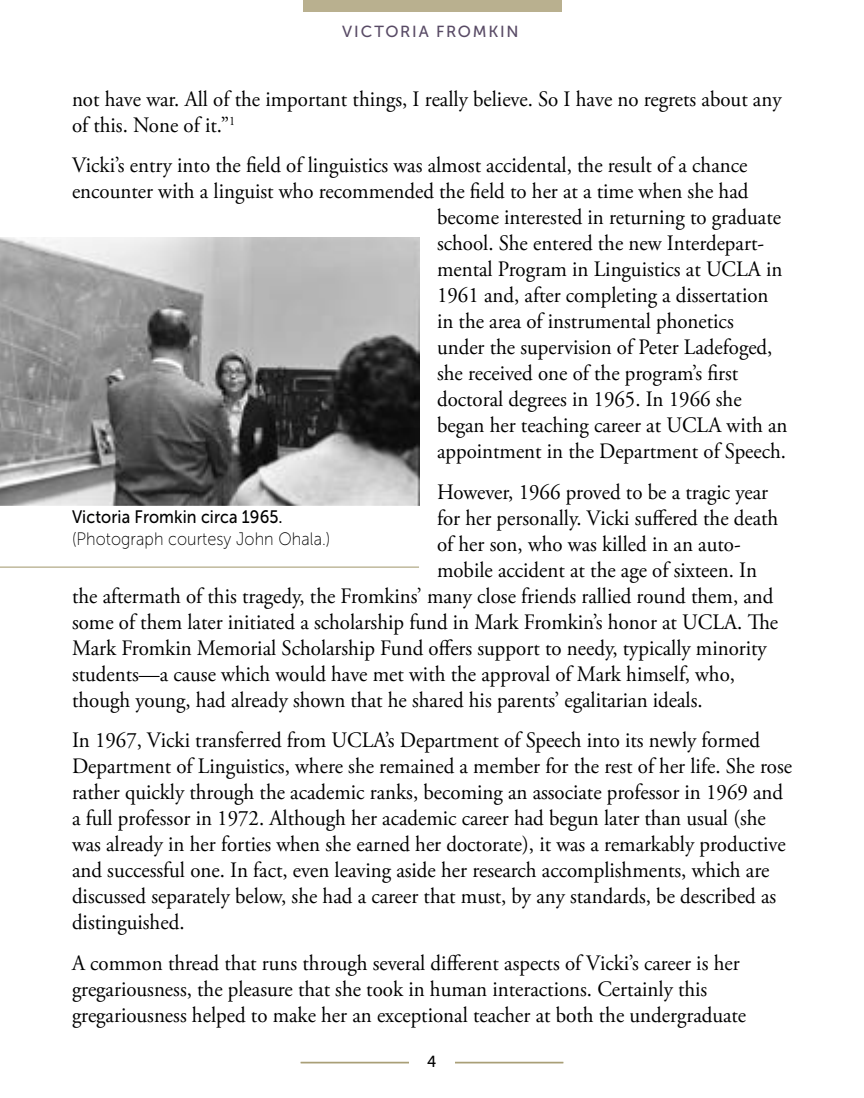
<style>
.page{position:relative;width:864px;height:1098px;background:#fff}
.page>*{position:absolute;margin:0;border:0;box-sizing:border-box;transform-origin:0 0}
.t1{font:22px/26px "Adobe Garamond Pro";color:#000001;scale:.95 1}
.t2{font:18px "Museo Sans 100";letter-spacing:.005em;color:#000001;scale:.9 1}
.t3{font:18px "Museo Sans 500";letter-spacing:.005em;color:#000001;scale:.9 1}
.t4{font:16px "Museo Sans 500";letter-spacing:.11em;color:#584a65}
.t5{font:16px "Museo Sans 500";color:#000001;scale:.95 1}
</style>
<div class="page">
<hr style="left:301px;top:1062px;width:262px;height:1px;background:#a09569">
<hr style="left:301px;top:1063px;width:262px;height:1px;background:#a09569">
<div style="left:409px;top:1055px;width:45px;height:27px;background:#fff"></div>
<div style="left:303px;top:0;width:258px;height:12px;background:#b9b08f"></div>
<img style="left:0;top:237px;width:419px;height:268px">
<hr style="left:0;top:567px;width:419px;height:1px;background:#a09569">
<p class="t4" style="left:342px;top:23px;width:178px">VICTORIA FROMKIN</p>
<p class="t1" style="left:72px;top:87px;width:748px">not have war. All of the important things, I really believe. So I have no regrets about any of this. None of it.”<sup>1</sup></p>
<p class="t1" style="left:72px;top:153px;width:712px">Vicki’s entry into the field of linguistics was almost accidental, the result of a chance</p>
<p class="t1" style="left:72px;top:179px;width:714px">encounter with a linguist who recommended the field to her at a time when she had</p>
<p class="t1" style="left:437px;top:205px;width:364px">become interested in returning to graduate</p>
<p class="t1" style="left:437px;top:231px;width:346px">school. She entered the new Interdepart-</p>
<p class="t1" style="left:437px;top:257px;width:365px">mental Program in Linguistics at UCLA in</p>
<p class="t1" style="left:437px;top:283px;width:350px">1961 and, after completing a dissertation</p>
<p class="t1" style="left:437px;top:309px;width:314px">in the area of instrumental phonetics</p>
<p class="t1" style="left:437px;top:335px;width:355px">under the supervision of Peter Ladefoged,</p>
<p class="t1" style="left:437px;top:361px;width:319px">she received one of the program’s first</p>
<p class="t1" style="left:437px;top:387px;width:322px">doctoral degrees in 1965. In 1966 she</p>
<p class="t1" style="left:437px;top:413px;width:371px">began her teaching career at UCLA with an</p>
<p class="t1" style="left:437px;top:439px;width:369px">appointment in the Department of Speech.</p>
<p class="t1" style="left:437px;top:480px;width:350px">However, 1966 proved to be a tragic year</p>
<p class="t1" style="left:437px;top:506px;width:361px">for her personally. Vicki suffered the death</p>
<p class="t1" style="left:437px;top:532px;width:321px">of her son, who was killed in an auto-</p>
<p class="t1" style="left:437px;top:558px;width:338px">mobile accident at the age of sixteen. In</p>
<p class="t1" style="left:72px;top:584px;width:740px">the aftermath of this tragedy, the Fromkins’ many close friends rallied round them, and</p>
<p class="t1" style="left:72px;top:610px;width:745px">some of them later initiated a scholarship fund in Mark Fromkin’s honor at UCLA. The</p>
<p class="t1" style="left:72px;top:636px;width:733px">Mark Fromkin Memorial Scholarship Fund offers support to needy, typically minority</p>
<p class="t1" style="left:72px;top:662px;width:700px">students—a cause which would have met with the approval of Mark himself, who,</p>
<p class="t1" style="left:72px;top:688px;width:665px">though young, had already shown that he shared his parents’ egalitarian ideals.</p>
<p class="t1" style="left:72px;top:728px;width:759px">In 1967, Vicki transferred from UCLA’s Department of Speech into its newly formed Department of Linguistics, where she remained a member for the rest of her life. She rose rather quickly through the academic ranks, becoming an associate professor in 1969 and a full professor in 1972. Although her academic career had begun later than usual (she was already in her forties when she earned her doctorate), it was a remarkably productive and successful one. In fact, even leaving aside her research accomplishments, which are discussed separately below, she had a career that must, by any standards, be described as distinguished.</p>
<p class="t1" style="left:72px;top:950px;width:711px">A common thread that runs through several different aspects of Vicki’s career is her gregariousness, the pleasure that she took in human interactions. Certainly this gregariousness helped to make her an exceptional teacher at both the undergraduate</p>
<p class="t3" style="left:72px;top:507px;width:236px">Victoria Fromkin circa 1965.</p>
<p class="t2" style="left:72px;top:530px;width:289px">(Photograph courtesy John Ohala.)</p>
<p class="t5" style="left:427px;top:1052px;width:11px">4</p>
</div>
